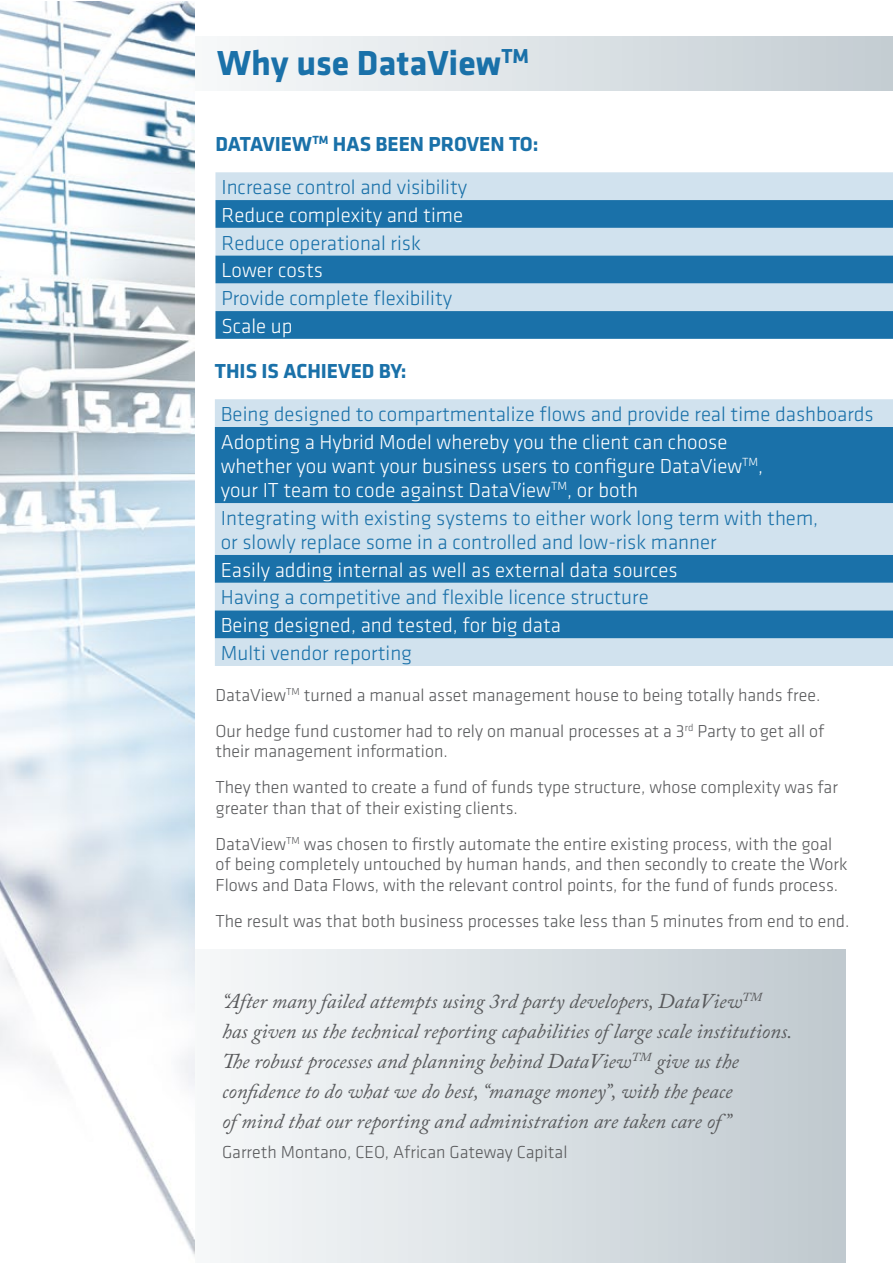
<style>
.page{position:relative;width:893px;height:1263px;background:#fff}
.page>*{position:absolute;margin:0;border:0;box-sizing:border-box;transform-origin:0 0}
.t1{font:700 36px "Klavika";color:#1a71a9}
.t2{font:300 21px/42.8px "Klavika";color:#1a71a9}
.t3{font:italic 21px/30px "Adobe Caslon Pro";color:#58595b}
.t4{font:300 21px/24.2px "Klavika";color:#fff}
.t5{font:700 21px "Klavika";color:#1a71a9}
.t6{font:300 18px/35.7px "Klavika";color:#58595b}
.s1{font-weight:700}
</style>
<div class="page">
<svg style="left:194px;top:949px;width:651px;height:314px"></svg>
<div style="left:215px;top:172px;width:678px;height:28px;background:#d1e2ee"></div>
<svg style="left:215px;top:200px;width:678px;height:139px;background:#639ec4"></svg>
<div style="left:215px;top:399px;width:678px;height:267px;background:#d1e2ee"></div>
<svg style="left:215px;top:427px;width:678px;height:211px;background:#5f9bc3"></svg>
<svg style="left:194px;top:36px;width:699px;height:54px"></svg>
<img style="left:0;top:1px;width:194px;height:1254px">
<h1 class="t1" style="left:217px;top:37px;width:313px">WHY USE DATAVIEW<sup>TM</sup></h1>
<p class="t2" style="left:215px;top:123px;width:325px"><span class="s1">DATAVIEW</span><sup>TM</sup> <span class="s1">HAS BEEN PROVEN TO:<br></span>I ncrease control and visibility</p>
<p class="t4" style="left:221px;top:203px;width:243px">Reduce complexity and time</p>
<p class="t2" style="left:221px;top:221px;width:201px">Reduce operational risk</p>
<p class="t4" style="left:221px;top:258px;width:103px">Lower costs</p>
<p class="t2" style="left:221px;top:276px;width:232px">Provide complete flexibility</p>
<p class="t4" style="left:221px;top:314px;width:73px">Scale up</p>
<p class="t5" style="left:215px;top:356px;width:193px">THIS IS ACHIEVED BY:</p>
<p class="t2" style="left:221px;top:392px;width:654px">Being designed to compartmentalize flows and provide real time dashboards</p>
<p class="t4" style="left:221px;top:429px;width:544px">Adopting a Hybrid Model whereby you the client can choose whether you want your business users to configure DataView<sup>TM</sup>, your IT team to code against DataView<sup>TM</sup>, or both</p>
<p class="t2" style="left:221px;top:505px;width:599px;line-height:24.2px">I ntegrating with existing systems to either work long term with them, or slowly replace some in a controlled and low-risk manner</p>
<p class="t4" style="left:221px;top:557px;width:458px">Easily adding internal as well as external data sources</p>
<p class="t2" style="left:221px;top:576px;width:429px">Having a competitive and flexible licence structure</p>
<p class="t4" style="left:221px;top:613px;width:342px">Being designed, and tested, for big data</p>
<p class="t2" style="left:221px;top:631px;width:193px">Multi vendor reporting</p>
<p class="t6" style="left:215px;top:677px;width:610px">DataView<sup>TM</sup> turned a manual asset management house to being totally hands free.<br>Our hedge fund customer had to rely on manual processes at a 3<sup>rd</sup> Party to get all of</p>
<p class="t6" style="left:215px;top:733px;width:624px">their management information.<br>They then wanted to create a fund of funds type structure, whose complexity was far</p>
<p class="t6" style="left:215px;top:790px;width:618px">greater than that of their existing clients.<br>DataView<sup>TM</sup> was chosen to firstly automate the entire existing process, with the goal</p>
<p class="t6" style="left:215px;top:854px;width:634px;line-height:20.7px">of being completely untouched by human hands, and then secondly to create the Work<br>Flows and Data Flows, with the relevant control points, for the fund of funds process.</p>
<p class="t6" style="left:215px;top:903px;width:635px">The result was that both business processes take less than 5 minutes from end to end.</p>
<p class="t3" style="left:222px;top:986px;width:572px">“After many failed attempts using 3rd party developers, DataView<sup>TM </sup>has given us the technical reporting capabilities of large scale institutions.<br>The robust processes and planning behind DataView<sup>TM</sup> give us the confidence to do what we do best, “manage money”, with the peace<br>of mind that our reporting and administration are taken care of ”</p>
<p class="t6" style="left:222px;top:1134px;width:347px">Garreth Montano, CEO, African Gateway Capital</p>
</div>
